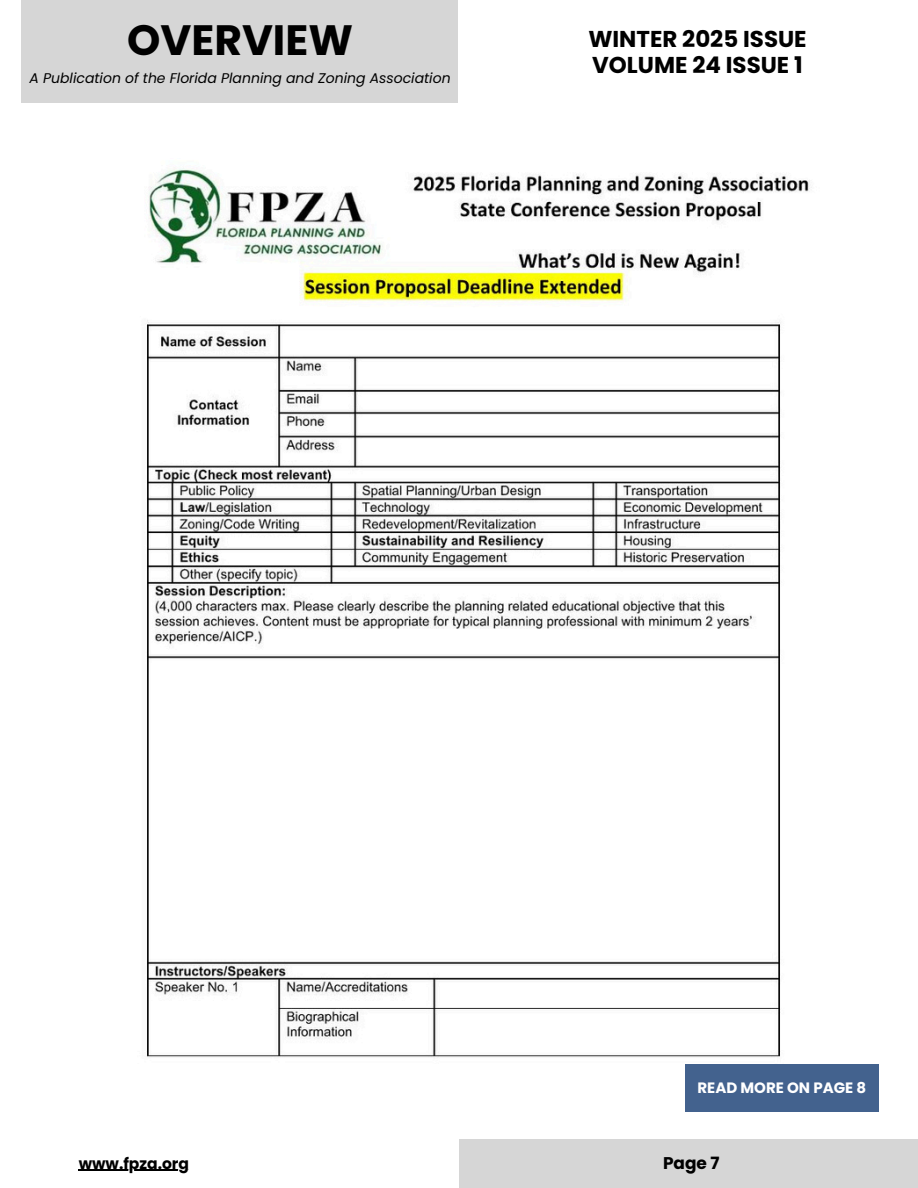
<style>
.page{position:relative;width:918px;height:1188px;background:#fff}
.page>*{position:absolute;margin:0;border:0;box-sizing:border-box;transform-origin:0 0}
.t1{font:700 42.45px "Poppins";color:#000}
.t2{font:700 22.95px/25.8px "Poppins";color:#000}
.t3{font:700 16.95px "Poppins";color:#000}
.t4{font:700 15.45px "Poppins";color:#000}
.t5{font:700 15px "Poppins";color:#fff}
.t6{font:italic 13.95px "Poppins";color:#000}
</style>
<div class="page">
<div style="left:22px;top:0;width:436px;height:103px;background:#d6d6d6"></div>
<div style="left:459px;top:1139px;width:459px;height:49px;background:#d6d6d6"></div>
<div style="left:685px;top:1064px;width:194px;height:48px;background:#43628e"></div>
<img style="left:147px;top:168px;width:665px;height:890px">
<hr style="left:79px;top:1170px;width:110px;height:1px;background:#000">
<h1 class="t1" style="left:127px;top:16px;width:227px">OVERVIEW</h1>
<p class="t6" style="left:29px;top:70px;width:423px">A Publication of the Florida Planning and Zoning Association</p>
<h2 class="t2" style="left:588px;top:26px;width:220px">WINTER 2025 ISSUE<br>VOLUME 24 ISSUE 1</h2>
<p class="t5" style="left:697px;top:1079px;width:170px">READ MORE ON PAGE 8</p>
<p class="t4" style="left:79px;top:1154px;width:112px">www.fpza.org</p>
<p class="t3" style="left:663px;top:1153px;width:58px">Page 7</p>
</div>
